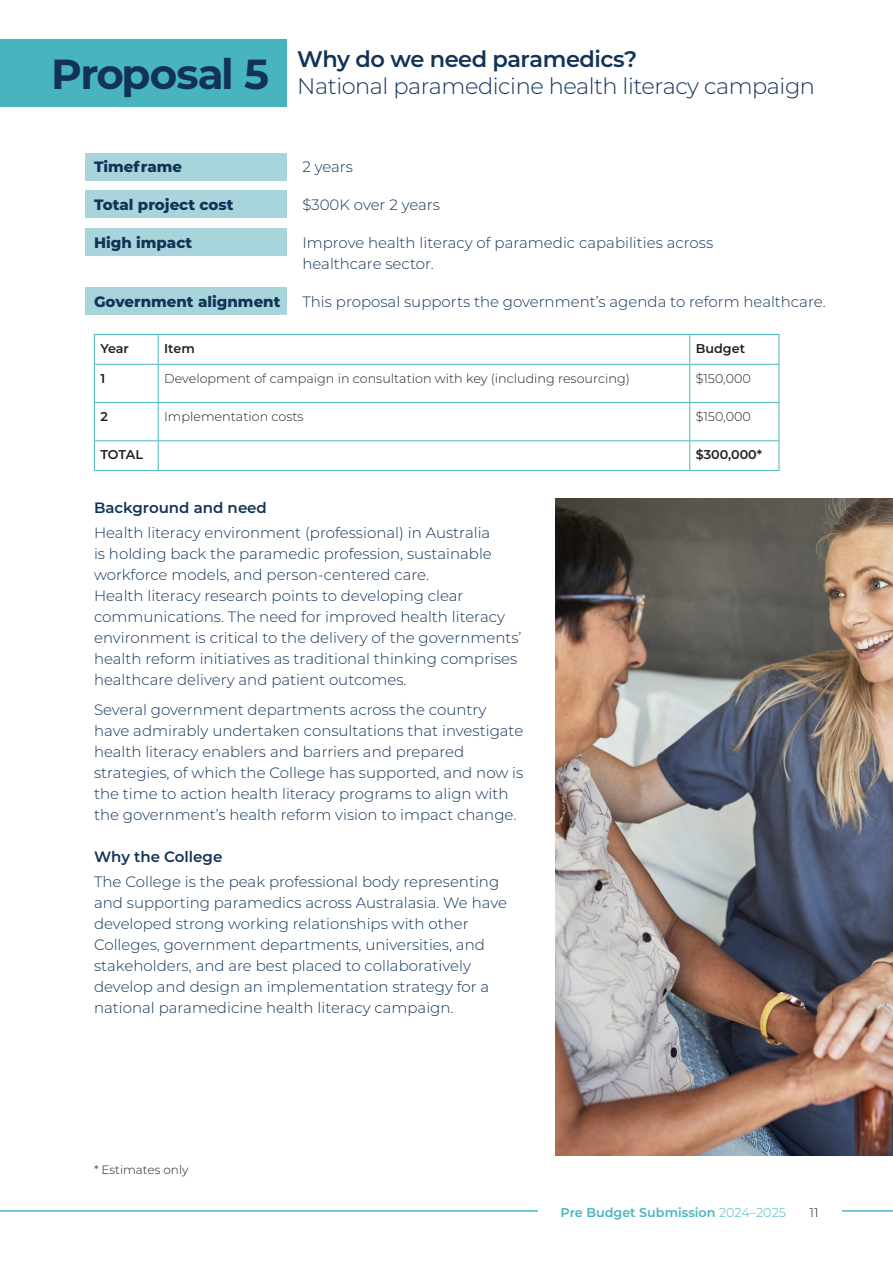
<style>
.page{position:relative;width:893px;height:1263px;background:#fff}
.page>*{position:absolute;margin:0;border:0;box-sizing:border-box;transform-origin:0 0}
.Title_01_Left{font:700 42px "Montserrat";letter-spacing:-.03em;color:#123358}
.Title_02_Left{font:300 22.5px "Montserrat";letter-spacing:-.02em;color:#123358}
.Title_02_Left-2{font:600 22.5px "Montserrat";letter-spacing:-.02em;color:#123358}
.Intro_Text_Left{font:300 15px/21px "Montserrat";color:#123358}
.Intro_Text_Left-2{font:800 15px "Montserrat";color:#123358}
.Intro_Text_Left-3{font:600 15px "Montserrat";color:#123358}
.t1{font:300 12.75px "Montserrat";color:#231f20}
.t2{font:600 12.75px "Montserrat";color:#231f20}
.t3{font:600 12.75px "Montserrat";color:#48b5be}
.t4{font:300 12px "Montserrat";color:#231f20}
.s1{font-weight:300}
</style>
<div class="page">
<div style="left:0;top:39px;width:287px;height:68px;background:#48b5be"></div>
<div style="left:85px;top:153px;width:202px;height:28px;background:#a8d5db"></div>
<div style="left:85px;top:190px;width:202px;height:28px;background:#a8d5db"></div>
<div style="left:85px;top:228px;width:202px;height:28px;background:#a8d5db"></div>
<div style="left:85px;top:287px;width:202px;height:28px;background:#a8d5db"></div>
<hr style="left:842px;top:1210px;width:51px;height:1px;background:#48b5be">
<hr style="left:0;top:1210px;width:538px;height:1px;background:#48b5be">
<hr style="left:94px;top:334px;width:64px;height:1px;background:#48b5be">
<svg style="left:94px;top:335px;width:1px;height:29px"></svg>
<hr style="left:158px;top:334px;width:532px;height:1px;background:#48b5be">
<svg style="left:158px;top:335px;width:1px;height:29px"></svg>
<hr style="left:690px;top:334px;width:89px;height:1px;background:#48b5be">
<svg style="left:689px;top:335px;width:1px;height:29px"></svg>
<svg style="left:779px;top:335px;width:1px;height:29px"></svg>
<hr style="left:94px;top:364px;width:64px;height:1px;background:#48b5be">
<hr style="left:94px;top:365px;width:1px;height:37px;background:#48b5be">
<hr style="left:158px;top:364px;width:532px;height:1px;background:#48b5be">
<hr style="left:158px;top:365px;width:1px;height:37px;background:#48b5be">
<hr style="left:690px;top:364px;width:89px;height:1px;background:#48b5be">
<hr style="left:689px;top:365px;width:1px;height:37px;background:#48b5be">
<hr style="left:779px;top:365px;width:1px;height:37px;background:#48b5be">
<hr style="left:94px;top:402px;width:64px;height:1px;background:#48b5be">
<hr style="left:94px;top:403px;width:1px;height:37px;background:#48b5be">
<hr style="left:158px;top:402px;width:532px;height:1px;background:#48b5be">
<hr style="left:158px;top:403px;width:1px;height:37px;background:#48b5be">
<hr style="left:690px;top:402px;width:89px;height:1px;background:#48b5be">
<hr style="left:689px;top:403px;width:1px;height:37px;background:#48b5be">
<hr style="left:779px;top:403px;width:1px;height:37px;background:#48b5be">
<hr style="left:94px;top:440px;width:64px;height:1px;background:#48b5be">
<svg style="left:94px;top:441px;width:1px;height:29px"></svg>
<hr style="left:158px;top:440px;width:532px;height:1px;background:#48b5be">
<svg style="left:158px;top:441px;width:1px;height:29px"></svg>
<hr style="left:690px;top:440px;width:89px;height:1px;background:#48b5be">
<svg style="left:689px;top:441px;width:1px;height:29px"></svg>
<svg style="left:779px;top:441px;width:1px;height:29px"></svg>
<hr style="left:94px;top:470px;width:64px;height:1px;background:#48b5be">
<hr style="left:158px;top:470px;width:532px;height:1px;background:#48b5be">
<hr style="left:690px;top:470px;width:89px;height:1px;background:#48b5be">
<img style="left:556px;top:498px;width:337px;height:657px">
<p class="Title_01_Left" style="left:51px;top:44px;width:220px">Proposal 5</p>
<p class="Title_02_Left-2" style="left:297px;top:43px;width:341px">Why do we need paramedics?</p>
<p class="Title_02_Left" style="left:297px;top:71px;width:519px">National paramedicine health literacy campaign</p>
<p class="Intro_Text_Left-2" style="left:94px;top:156px;width:90px">Timeframe</p>
<p class="Intro_Text_Left" style="left:302px;top:156px;width:52px">2 years</p>
<p class="Intro_Text_Left-2" style="left:94px;top:194px;width:141px">Total project cost</p>
<p class="Intro_Text_Left" style="left:302px;top:194px;width:139px">$300K over 2 years</p>
<p class="Intro_Text_Left-2" style="left:94px;top:232px;width:100px">High impact</p>
<p class="Intro_Text_Left" style="left:302px;top:232px;width:412px">Improve health literacy of paramedic capabilities across healthcare sector.</p>
<p class="Intro_Text_Left-2" style="left:94px;top:291px;width:188px">Government alignment</p>
<p class="Intro_Text_Left" style="left:302px;top:291px;width:525px">This proposal supports the government’s agenda to reform healthcare.</p>
<p class="t2" style="left:100px;top:339px;width:30px">Year</p>
<p class="t2" style="left:164px;top:339px;width:32px">Item</p>
<p class="t2" style="left:696px;top:339px;width:51px">Budget</p>
<p class="t2" style="left:100px;top:369px;width:6px">1</p>
<p class="t1" style="left:164px;top:369px;width:467px">Development of campaign in consultation with key (including resourcing)</p>
<p class="t1" style="left:696px;top:369px;width:57px">$150,000</p>
<p class="t2" style="left:100px;top:407px;width:9px">2</p>
<p class="t1" style="left:164px;top:408px;width:141px">Implementation costs</p>
<p class="t1" style="left:696px;top:408px;width:57px">$150,000</p>
<p class="t2" style="left:100px;top:446px;width:44px">TOTAL</p>
<p class="t2" style="left:696px;top:446px;width:68px">$300,000*</p>
<p class="Intro_Text_Left-3" style="left:94px;top:497px;width:174px">Background and need</p>
<p class="Intro_Text_Left" style="left:94px;top:522px;width:429px">Health literacy environment (professional) in Australia<br>is holding back the paramedic profession, sustainable workforce models, and person-centered care.<br>Health literacy research points to developing clear communications. The need for improved health literacy environment is critical to the delivery of the governments’ health reform initiatives as traditional thinking comprises healthcare delivery and patient outcomes.</p>
<p class="Intro_Text_Left" style="left:94px;top:698px;width:431px">Several government departments across the country have admirably undertaken consultations that investigate health literacy enablers and barriers and prepared strategies, of which the College has supported, and now is the time to action health literacy programs to align with the government’s health reform vision to impact change.</p>
<p class="Intro_Text_Left-3" style="left:94px;top:846px;width:130px">Why the College</p>
<p class="Intro_Text_Left" style="left:94px;top:871px;width:415px">The College is the peak professional body representing and supporting paramedics across Australasia. We have developed strong working relationships with other Colleges, government departments, universities, and stakeholders, and are best placed to collaboratively develop and design an implementation strategy for a national paramedicine health literacy campaign.</p>
<p class="t4" style="left:94px;top:1161px;width:96px">* Estimates only</p>
<p class="t3" style="left:561px;top:1203px;width:227px">Pre Budget Submission <span class="s1">2024–2025</span></p>
<p class="t1" style="left:809px;top:1204px;width:11px">11</p>
</div>
